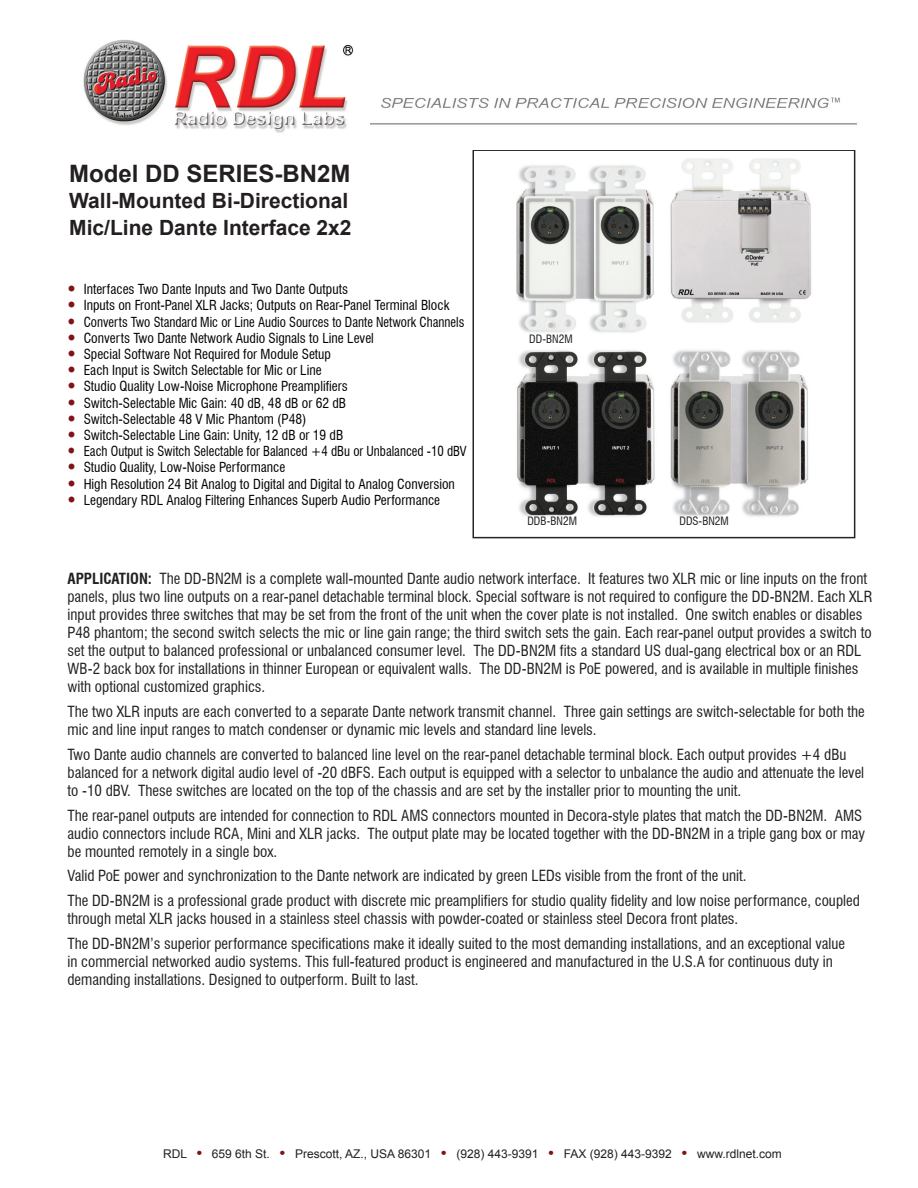
<style>
.page{position:relative;width:918px;height:1188px;background:#fff}
.page>*{position:absolute;margin:0;border:0;box-sizing:border-box;transform-origin:0 0}
.t1{font:700 24px "Arial";color:#231f20}
.t2{font:700 21px/26.5px "Arial";color:#231f20}
.t3{font:condensed 15px/18px "Swiss 721 BT";color:#231f20}
.t4{font:condensed 13.5px/16.2px "Swiss 721 BT";color:#000}
.t5{font:12px "Arial";color:#231f20}
.t6{font:condensed 11.25px "Swiss 721 BT";color:#231f20}
.s1{font-weight:700}
.s2{font-weight:700;font-size:15px;color:#7f1315}
</style>
<div class="page">
<img style="left:516px;top:158px;width:296px;height:359px">
<div style="left:472px;top:149px;width:383px;height:389px;border:2px solid #231f20"></div>
<img style="left:84px;top:39px;width:773px;height:94px">
<h1 class="t1" style="left:69px;top:157px;width:283px">Model DD SERIES-BN2M</h1>
<h2 class="t2" style="left:69px;top:188px;width:284px">Wall-Mounted Bi-Directional<br>Mic/Line Dante Interface 2x2</h2>
<p class="t4" style="left:84px;top:281px;width:384px">Interfaces Two Dante Inputs and Two Dante Outputs<br>Inputs on Front-Panel XLR Jacks; Outputs on Rear-Panel Terminal Block Converts Two Standard Mic or Line Audio Sources to Dante Network Channels Converts Two Dante Network Audio Signals to Line Level<br>Special Software Not Required for Module Setup<br>Each Input is Switch Selectable for Mic or Line<br>Studio Quality Low-Noise Microphone Preamplifiers<br>Switch-Selectable Mic Gain: 40 dB, 48 dB or 62 dB<br>Switch-Selectable 48 V Mic Phantom (P48)<br>Switch-Selectable Line Gain: Unity, 12 dB or 19 dB<br>Each Output is Switch Selectable for Balanced +4 dBu or Unbalanced -10 dBV Studio Quality, Low-Noise Performance<br>High Resolution 24 Bit Analog to Digital and Digital to Analog Conversion Legendary RDL Analog Filtering Enhances Superb Audio Performance</p>
<p class="t6" style="left:529px;top:332px;width:45px">DD-BN2M</p>
<p class="t6" style="left:527px;top:514px;width:51px">DDB-BN2M</p>
<p class="t6" style="left:679px;top:514px;width:51px">DDS-BN2M</p>
<p class="t3" style="left:68px;top:570px;width:807px"><span class="s1">APPLICATION:</span> The DD-BN2M is a complete wall-mounted Dante audio network interface. It features two XLR mic or line inputs on the front panels, plus two line outputs on a rear-panel detachable terminal block. Special software is not required to configure the DD-BN2M. Each XLR input provides three switches that may be set from the front of the unit when the cover plate is not installed. One switch enables or disables P48 phantom; the second switch selects the mic or line gain range; the third switch sets the gain. Each rear-panel output provides a switch to set the output to balanced professional or unbalanced consumer level. The DD-BN2M fits a standard US dual-gang electrical box or an RDL WB-2 back box for installations in thinner European or equivalent walls. The DD-BN2M is PoE powered, and is available in multiple finishes with optional customized graphics.</p>
<p class="t3" style="left:68px;top:703px;width:799px">The two XLR inputs are each converted to a separate Dante network transmit channel. Three gain settings are switch-selectable for both the mic and line input ranges to match condenser or dynamic mic levels and standard line levels.</p>
<p class="t3" style="left:68px;top:745px;width:798px">Two Dante audio channels are converted to balanced line level on the rear-panel detachable terminal block. Each output provides +4 dBu balanced for a network digital audio level of -20 dBFS. Each output is equipped with a selector to unbalance the audio and attenuate the level to -10 dBV. These switches are located on the top of the chassis and are set by the installer prior to mounting the unit.</p>
<p class="t3" style="left:68px;top:806px;width:799px">The rear-panel outputs are intended for connection to RDL AMS connectors mounted in Decora-style plates that match the DD-BN2M. AMS audio connectors include RCA, Mini and XLR jacks. The output plate may be located together with the DD-BN2M in a triple gang box or may be mounted remotely in a single box.</p>
<p class="t3" style="left:68px;top:864px;width:794px;line-height:24.8px">Valid PoE power and synchronization to the Dante network are indicated by green LEDs visible from the front of the unit.<br>The DD-BN2M is a professional grade product with discrete mic preamplifiers for studio quality fidelity and low noise performance, coupled</p>
<p class="t3" style="left:68px;top:906px;width:779px;line-height:24.8px">through metal XLR jacks housed in a stainless steel chassis with powder-coated or stainless steel Decora front plates.<br>The DD-BN2M’s superior performance specifications make it ideally suited to the most demanding installations, and an exceptional value</p>
<p class="t3" style="left:68px;top:952px;width:767px">in commercial networked audio systems. This full-featured product is engineered and manufactured in the U.S.A for continuous duty in demanding installations. Designed to outperform. Built to last.</p>
<p class="t5" style="left:163px;top:1146px;width:620px">RDL <span class="s2">•</span> 659 6th St. <span class="s2">•</span> Prescott, AZ., USA 86301 <span class="s2">•</span> (928) 443-9391 <span class="s2">•</span> FAX (928) 443-9392 <span class="s2">•</span> www.rdlnet.com</p>
</div>
